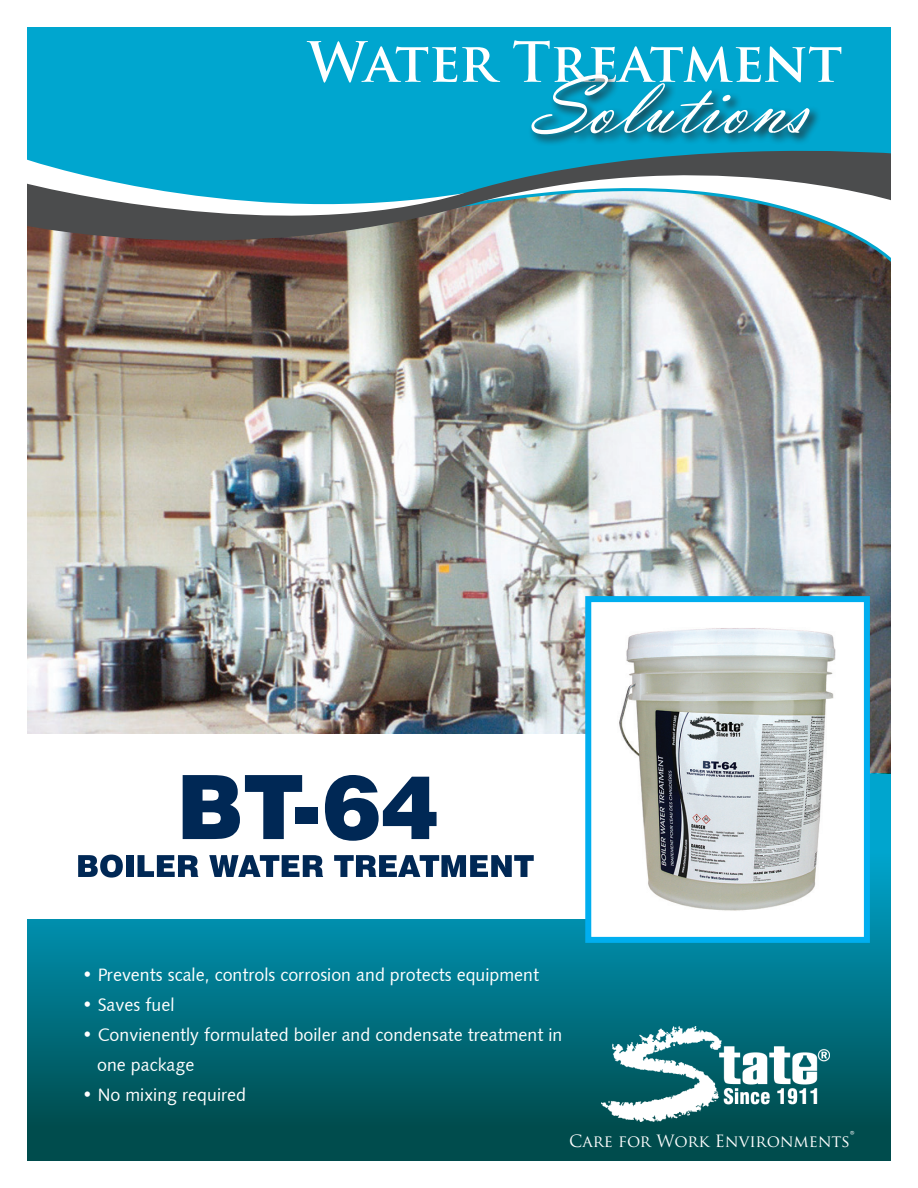
<style>
.page{position:relative;width:918px;height:1188px;background:#fff}
.page>*{position:absolute;margin:0;border:0;box-sizing:border-box;transform-origin:0 0}
.t1{font:85.5px "Vladimir Script";color:#fff}
.t2{font:700 54px "Trajan Pro";letter-spacing:-.01em;color:#fff}
.t3{font:18px "Humanist 531 BT Roman A";color:#fff}
.t4{font:16.5px "Trajan Pro";color:#fff}
.s1{font-size:21px}
</style>
<div class="page">
<img style="left:27px;top:270px;width:864px;height:503px">
<div style="left:27px;top:27px;width:864px;height:109px;background:#00a6cf"></div>
<img style="left:27px;top:136px;width:864px;height:134px">
<div style="left:528px;top:71px;width:294px;height:76px;background:#231f20;opacity:.75"></div>
<div style="left:27px;top:773px;width:864px;height:388px;background:linear-gradient(to bottom,#00b4e4,#004746)"></div>
<div style="left:27px;top:734px;width:563px;height:185px;background:#fff"></div>
<svg style="left:183px;top:775px;width:119px;height:64px"></svg>
<div style="left:296px;top:807px;width:22px;height:17px;background:#002855"></div>
<svg style="left:325px;top:775px;width:112px;height:66px"></svg>
<svg style="left:78px;top:855px;width:45px;height:23px"></svg>
<div style="left:126px;top:855px;width:7px;height:22px;background:#002855"></div>
<svg style="left:138px;top:855px;width:60px;height:22px"></svg>
<svg style="left:209px;top:855px;width:114px;height:22px"></svg>
<svg style="left:334px;top:855px;width:200px;height:22px"></svg>
<img style="left:602px;top:1026px;width:228px;height:95px">
<div style="left:585px;top:596px;width:285px;height:347px;background:#fff;border:6px solid #00aeef"></div>
<img style="left:619px;top:628px;width:217px;height:283px">
<p class="t2" style="left:308px;top:29px;width:536px">Water Treatment</p>
<p class="t1" style="left:531px;top:56px;width:279px">Solutions</p>
<p class="t3" style="left:82px;top:963px;width:459px">• Prevents scale, controls corrosion and protects equipment</p>
<p class="t3" style="left:82px;top:993px;width:94px">• Saves fuel</p>
<p class="t3" style="left:82px;top:1023px;width:482px">• Convienently formulated boiler and condensate treatment in</p>
<p class="t3" style="left:97px;top:1053px;width:99px">one package</p>
<p class="t3" style="left:82px;top:1083px;width:166px">• No mixing required</p>
<p class="t4" style="left:569px;top:1130px;width:287px">Care for Work Environments<span class="s1">®</span></p>
</div>
